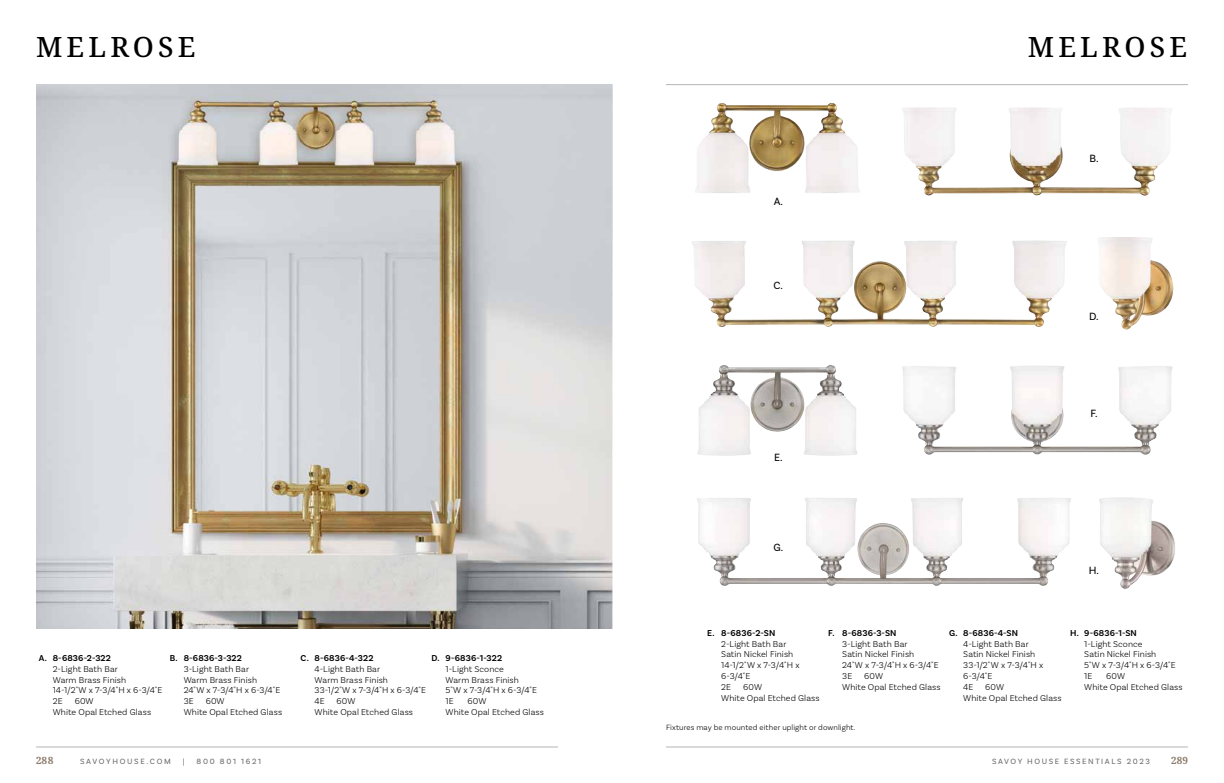
<style>
.page{position:relative;width:1224px;height:783px;background:#fff}
.page>*{position:absolute;margin:0;border:0;box-sizing:border-box;transform-origin:0 0}
.t1{font:500 28px "Noto Serif";letter-spacing:.15em;color:#000}
.t2{font:11px "Basic Sans";color:#000}
.t3{font:700 10px "Noto Serif";letter-spacing:.01em;color:#8b7b6a}
.t4{font:300 9px/10.8px "Basic Sans";letter-spacing:.01em;color:#000}
.t5{font:600 9px "Basic Sans";letter-spacing:.015em;color:#000}
.t6{font:8px "Basic Sans";letter-spacing:.2em;color:#696a6d}
.t7{font:300 8px "Basic Sans";letter-spacing:.015em;color:#000}
</style>
<div class="page">
<hr style="left:36px;top:747px;width:522px;height:1px;background:#b2b4b7">
<hr style="left:666px;top:747px;width:522px;height:1px;background:#b2b4b7">
<hr style="left:666px;top:84px;width:522px;height:1px;background:#b2b4b7">
<img style="left:36px;top:84px;width:576px;height:545px">
<img style="left:1099px;top:497px;width:76px;height:92px">
<img style="left:728px;top:498px;width:207px;height:80px">
<img style="left:902px;top:366px;width:249px;height:89px">
<img style="left:697px;top:365px;width:134px;height:91px">
<img style="left:902px;top:107px;width:269px;height:89px">
<img style="left:695px;top:103px;width:165px;height:90px">
<img style="left:692px;top:240px;width:243px;height:87px">
<img style="left:1099px;top:237px;width:75px;height:92px">
<svg style="left:981px;top:314px;width:63px;height:13px"></svg>
<h1 class="t1" style="left:36px;top:27px;width:161px">MELROSE</h1>
<h1 class="t1" style="left:1028px;top:27px;width:161px">MELROSE</h1>
<p class="t2" style="left:1089px;top:151px;width:11px">B.</p>
<p class="t2" style="left:774px;top:195px;width:11px">A.</p>
<p class="t2" style="left:774px;top:279px;width:11px">C.</p>
<p class="t2" style="left:1089px;top:309px;width:11px">D.</p>
<p class="t2" style="left:1090px;top:406px;width:8px">F.</p>
<p class="t2" style="left:774px;top:450px;width:10px">E.</p>
<p class="t2" style="left:773px;top:541px;width:11px">G.</p>
<p class="t2" style="left:1089px;top:564px;width:12px">H.</p>
<p class="t5" style="left:39px;top:653px;width:74px">A. 8-6836-2-322</p>
<p class="t4" style="left:53px;top:663px;width:111px">2-Light Bath Bar<br>Warm Brass Finish<br>14-1/2"W x 7-3/4"H x 6-3/4"E<br>2E</p>
<p class="t4" style="left:53px;top:696px;width:100px;text-indent:22px">60W<br>White Opal Etched Glass</p>
<p class="t5" style="left:170px;top:653px;width:74px">B. 8-6836-3-322</p>
<p class="t4" style="left:184px;top:663px;width:98px">3-Light Bath Bar<br>Warm Brass Finish<br>24"W x 7-3/4"H x 6-3/4"E<br>3E</p>
<p class="t4" style="left:184px;top:696px;width:100px;text-indent:22px">60W<br>White Opal Etched Glass</p>
<p class="t5" style="left:301px;top:653px;width:74px">C. 8-6836-4-322</p>
<p class="t4" style="left:315px;top:663px;width:113px">4-Light Bath Bar<br>Warm Brass Finish<br>33-1/2"W x 7-3/4"H x 6-3/4"E<br>4E</p>
<p class="t5" style="left:432px;top:653px;width:72px">D. 9-6836-1-322</p>
<p class="t4" style="left:446px;top:663px;width:93px">1-Light Sconce<br>Warm Brass Finish<br>5"W x 7-3/4"H x 6-3/4"E<br>1E</p>
<p class="t4" style="left:315px;top:696px;width:100px;text-indent:22px">60W<br>White Opal Etched Glass</p>
<p class="t4" style="left:446px;top:696px;width:100px;text-indent:22px">60W<br>White Opal Etched Glass</p>
<p class="t5" style="left:707px;top:627px;width:70px">E. 8-6836-2-SN</p>
<p class="t4" style="left:721px;top:638px;width:80px">2-Light Bath Bar<br>Satin Nickel Finish<br>14-1/2"W x 7-3/4"H x<br>6-3/4"E<br>2E</p>
<p class="t4" style="left:721px;top:681px;width:100px;text-indent:22px">60W<br>White Opal Etched Glass</p>
<p class="t5" style="left:828px;top:627px;width:70px">F. 8-6836-3-SN</p>
<p class="t4" style="left:842px;top:638px;width:98px">3-Light Bath Bar<br>Satin Nickel Finish<br>24"W x 7-3/4"H x 6-3/4"E<br>3E</p>
<p class="t4" style="left:842px;top:670px;width:100px;text-indent:22px">60W<br>White Opal Etched Glass</p>
<p class="t5" style="left:949px;top:627px;width:70px">G. 8-6836-4-SN</p>
<p class="t4" style="left:963px;top:638px;width:82px">4-Light Bath Bar<br>Satin Nickel Finish<br>33-1/2"W x 7-3/4"H x<br>6-3/4"E<br>4E</p>
<p class="t4" style="left:963px;top:681px;width:100px;text-indent:22px">60W<br>White Opal Etched Glass</p>
<p class="t5" style="left:1070px;top:627px;width:68px">H. 9-6836-1-SN</p>
<p class="t4" style="left:1084px;top:638px;width:93px">1-Light Sconce<br>Satin Nickel Finish<br>5"W x 7-3/4"H x 6-3/4"E<br>1E</p>
<p class="t4" style="left:1084px;top:670px;width:100px;text-indent:22px">60W<br>White Opal Etched Glass</p>
<p class="t7" style="left:666px;top:722px;width:190px">Fixtures may be mounted either uplight or downlight.</p>
<p class="t3" style="left:36px;top:754px;width:19px">288</p>
<p class="t6" style="left:80px;top:757px;width:92px">SAVOYHOUSE.COM</p>
<p class="t6" style="left:183px;top:757px;width:3px">|</p>
<p class="t6" style="left:197px;top:757px;width:66px">800 801 1621</p>
<p class="t6" style="left:992px;top:757px;width:159px">SAVOY HOUSE ESSENTIALS 2023</p>
<p class="t3" style="left:1171px;top:754px;width:18px">289</p>
</div>
